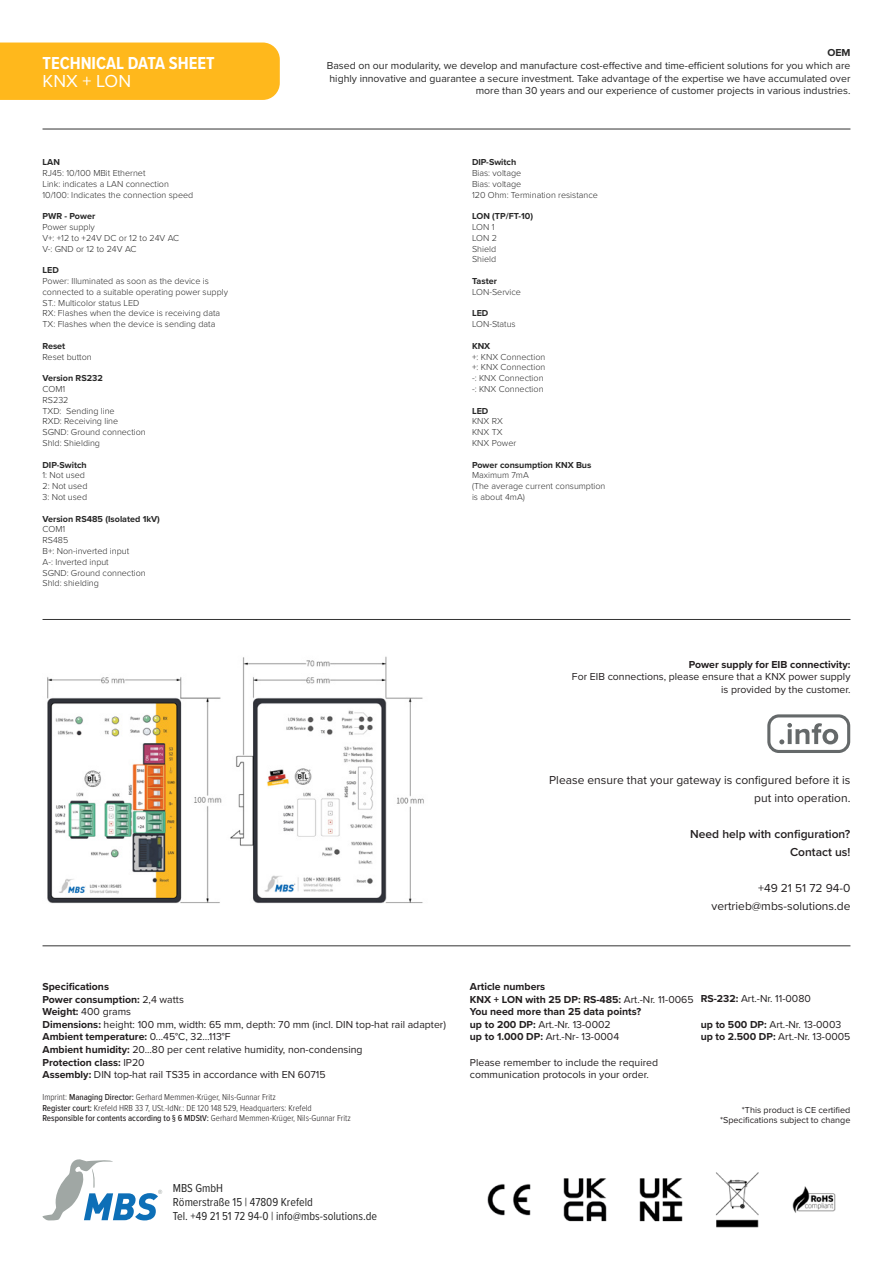
<style>
.page{position:relative;width:893px;height:1263px;background:#fff}
.page>*{position:absolute;margin:0;border:0;box-sizing:border-box;transform-origin:0 0}
.t1{font:700 18px "Proxima Nova Cond";color:#fff}
.t2{font:18px "Proxima Nova";color:#fff}
.t3{font:12px/18px "Proxima Nova";color:#231f20;text-align:right}
.t4{font:12px/14.4px "Proxima Nova Cond";color:#282828}
.t5{font:600 12px "Proxima Nova";color:#231f20}
.t6{font:10.5px/12.6px "Proxima Nova";color:#231f20;text-align:right}
.t7{font:10.5px/12.6px "Proxima Nova";color:#282828;text-align:right}
.t8{font:700 10.5px "Proxima Nova";color:#231f20}
.t9{font:700 10.5px "Proxima Nova";color:#282828}
.t10{font:300 9px/10.8px "Proxima Nova";color:#282828}
.t11{font:300 9px "Proxima Nova";color:#2c2c2c}
.t12{font:300 9px "Proxima Nova Cond";color:#231f20}
.t13{font:700 9px "Proxima Nova";color:#282828}
.t14{font:500 9px "Proxima Nova Cond";color:#231f20}
.t15{font:9px "Proxima Nova";color:#231f20}
.s1{font-weight:700}
.s2{font-weight:400}
.s3{font-weight:500}
.s4{font-weight:300}
</style>
<div class="page">
<img style="left:47px;top:656px;width:377px;height:248px">
<div style="left:0;top:43px;width:280px;height:57px;background:#ffb81c"></div>
<hr style="left:43px;top:129px;width:807px;height:1px;background:#333">
<hr style="left:43px;top:619px;width:807px;height:1px;background:#333">
<hr style="left:43px;top:945px;width:807px;height:1px;background:#333">
<svg style="left:779px;top:723px;width:59px;height:21px"></svg>
<div style="left:767px;top:714px;width:83px;height:39px;border:3px solid #65696a;border-radius:10px"></div>
<svg style="left:43px;top:1159px;width:119px;height:61px"></svg>
<img style="left:487px;top:1184px;width:44px;height:32px">
<img style="left:792px;top:1186px;width:44px;height:27px">
<img style="left:563px;top:1178px;width:44px;height:44px">
<img style="left:639px;top:1178px;width:44px;height:44px">
<img style="left:715px;top:1172px;width:44px;height:56px">
<p class="t1" style="left:43px;top:50px;width:173px">TECHNICAL DATA SHEET</p>
<p class="t2" style="left:43px;top:68px;width:90px">KNX + LON</p>
<p class="t13" style="left:43px;top:155px;width:19px">LAN</p>
<p class="t10" style="left:43px;top:167px;width:104px">RJ45: 10/100 MBit Ethernet</p>
<p class="t10" style="left:43px;top:178px;width:152px">Link: indicates a LAN connection<br>10/100: Indicates the connection speed</p>
<p class="t13" style="left:43px;top:209px;width:54px">PWR - Power</p>
<p class="t10" style="left:43px;top:221px;width:54px">Power supply</p>
<p class="t10" style="left:43px;top:232px;width:138px">V+: +12 to +24V DC or 12 to 24V AC</p>
<p class="t10" style="left:43px;top:243px;width:95px">V-: GND or 12 to 24V AC</p>
<p class="t13" style="left:43px;top:263px;width:18px">LED</p>
<p class="t10" style="left:43px;top:275px;width:168px">Power: Illuminated as soon as the device is</p>
<p class="t10" style="left:43px;top:286px;width:187px">connected to a suitable operating power supply</p>
<p class="t10" style="left:43px;top:297px;width:98px">ST.: Multicolor status LED</p>
<p class="t10" style="left:43px;top:308px;width:179px">RX: Flashes when the device is receiving data</p>
<p class="t10" style="left:43px;top:318px;width:174px">TX: Flashes when the device is sending data</p>
<p class="t13" style="left:43px;top:339px;width:24px">Reset</p>
<p class="t10" style="left:43px;top:351px;width:51px">Reset button</p>
<p class="t13" style="left:43px;top:371px;width:62px">Version RS232</p>
<p class="t10" style="left:43px;top:383px;width:24px">COM1</p>
<p class="t10" style="left:43px;top:394px;width:27px">RS232</p>
<p class="t10" style="left:43px;top:405px;width:74px">TXD: Sending line</p>
<p class="t10" style="left:43px;top:416px;width:105px">RXD: Receiving line<br>SGND: Ground connection<br>Shld: Shielding</p>
<p class="t13" style="left:43px;top:458px;width:46px">DIP-Switch</p>
<p class="t10" style="left:43px;top:470px;width:47px">1: Not used<br>2: Not used<br>3: Not used</p>
<p class="t13" style="left:43px;top:512px;width:119px">Version RS485 (Isolated 1kV)</p>
<p class="t10" style="left:43px;top:524px;width:24px">COM1</p>
<p class="t10" style="left:43px;top:534px;width:27px">RS485</p>
<p class="t10" style="left:43px;top:545px;width:88px">B+: Non-inverted input</p>
<p class="t10" style="left:43px;top:556px;width:68px">A-: Inverted input</p>
<p class="t10" style="left:43px;top:567px;width:105px">SGND: Ground connection</p>
<p class="t10" style="left:43px;top:578px;width:58px">Shld: shielding</p>
<p class="t9" style="left:827px;top:45px;width:25px">OEM</p>
<p class="t7" style="left:327px;top:59px;width:525px">Based on our modularity, we develop and manufacture cost-effective and time-efficient solutions for you which are highly innovative and guarantee a secure investment. Take advantage of the expertise we have accumulated over more than 30 years and our experience of customer projects in various industries.</p>
<p class="t13" style="left:472px;top:155px;width:46px">DIP-Switch</p>
<p class="t10" style="left:472px;top:167px;width:51px">Bias: voltage</p>
<p class="t10" style="left:472px;top:178px;width:51px">Bias: voltage</p>
<p class="t10" style="left:472px;top:189px;width:127px">120 Ohm: Termination resistance</p>
<p class="t13" style="left:472px;top:209px;width:63px">LON (TP/FT-10)</p>
<p class="t11" style="left:472px;top:220px;width:24px">LON 1</p>
<p class="t11" style="left:472px;top:231px;width:26px">LON 2</p>
<p class="t11" style="left:472px;top:242px;width:26px">Shield</p>
<p class="t11" style="left:472px;top:253px;width:26px">Shield</p>
<p class="t13" style="left:472px;top:274px;width:26px">Taster</p>
<p class="t11" style="left:472px;top:285px;width:51px">LON-Service</p>
<p class="t13" style="left:472px;top:307px;width:18px">LED</p>
<p class="t11" style="left:472px;top:317px;width:45px">LON-Status</p>
<p class="t13" style="left:472px;top:339px;width:20px">KNX</p>
<p class="t11" style="left:472px;top:350px;width:75px">+: KNX Connection</p>
<p class="t11" style="left:472px;top:361px;width:75px">+: KNX Connection</p>
<p class="t11" style="left:472px;top:371px;width:73px">-: KNX Connection</p>
<p class="t11" style="left:472px;top:382px;width:73px">-: KNX Connection</p>
<p class="t13" style="left:472px;top:404px;width:18px">LED</p>
<p class="t11" style="left:472px;top:415px;width:32px">KNX RX</p>
<p class="t11" style="left:472px;top:425px;width:32px">KNX TX</p>
<p class="t11" style="left:472px;top:436px;width:46px">KNX Power</p>
<p class="t13" style="left:472px;top:458px;width:121px">Power consumption KNX Bus</p>
<p class="t11" style="left:472px;top:469px;width:58px">Maximum 7mA</p>
<p class="t11" style="left:472px;top:479px;width:135px">(The average current consumption</p>
<p class="t11" style="left:472px;top:490px;width:54px">is about 4mA)</p>
<p class="t6" style="left:572px;top:657px;width:280px"><span class="s1">Power supply for EIB connectivity:<br></span>For EIB connections, please ensure that a KNX power supply</p>
<p class="t6" style="left:721px;top:683px;width:131px">is provided by the customer.</p>
<p class="t3" style="left:549px;top:770px;width:303px">Please ensure that your gateway is configured before it is put into operation.</p>
<p class="t5" style="left:690px;top:825px;width:162px">Need help with configuration?</p>
<p class="t5" style="left:790px;top:843px;width:62px">Contact us!</p>
<p class="t3" style="left:758px;top:878px;width:94px">+49 21 51 72 94-0</p>
<p class="t3" style="left:711px;top:896px;width:140px">vertrieb@mbs-solutions.de</p>
<p class="t8" style="left:43px;top:978px;width:68px">Specifications</p>
<p class="t8" style="left:43px;top:991px;width:143px">Power consumption: <span class="s2">2,4 watts</span></p>
<p class="t6" style="left:43px;top:1005px;width:90px"><span class="s1">Weight:</span> 400 grams</p>
<p class="t6" style="left:43px;top:1017px;width:405px"><span class="s1">Dimensions:</span> height: 100 mm, width: 65 mm, depth: 70 mm (incl. DIN top-hat rail adapter)</p>
<p class="t8" style="left:43px;top:1029px;width:190px">Ambient temperature: <span class="s2">0...45°C, 32…113°F</span></p>
<p class="t6" style="left:43px;top:1043px;width:322px"><span class="s1">Ambient humidity:</span> 20...80 per cent relative humidity, non-condensing</p>
<p class="t8" style="left:43px;top:1054px;width:104px">Protection class: <span class="s2">IP20</span></p>
<p class="t6" style="left:43px;top:1068px;width:285px"><span class="s1">Assembly:</span> DIN top-hat rail TS35 in accordance with EN 60715</p>
<p class="t12" style="left:43px;top:1090px;width:235px">Imprint: <span class="s3">Managing Director:</span> Gerhard Memmen-Krüger, Nils-Gunnar Fritz</p>
<p class="t12" style="left:43px;top:1101px;width:271px"><span class="s3">Register court:</span> Krefeld HRB 33 7, USt.-IdNr.: DE 120 148 529, Headquarters: Krefeld</p>
<p class="t14" style="left:43px;top:1112px;width:310px">Responsible for contents according to § 6 MDStV: <span class="s4">Gerhard Memmen-Krüger, Nils-Gunnar Fritz</span></p>
<p class="t4" style="left:173px;top:1180px;width:206px">MBS GmbH<br>Römerstraße 15 | 47809 Krefeld<br>Tel. +49 21 51 72 94-0 | info@mbs-solutions.de</p>
<p class="t8" style="left:470px;top:978px;width:77px">Article numbers</p>
<p class="t8" style="left:470px;top:991px;width:225px">KNX + LON with 25 DP: RS-485: <span class="s2">Art.-Nr. 11-0065</span></p>
<p class="t8" style="left:470px;top:1004px;width:173px">You need more than 25 data points?</p>
<p class="t6" style="left:470px;top:1017px;width:142px"><span class="s1">up to 200 DP:</span> Art.-Nr. 13-0002</p>
<p class="t6" style="left:470px;top:1030px;width:151px"><span class="s1">up to 1.000 DP:</span> Art.-Nr- 13-0004</p>
<p class="t6" style="left:470px;top:1055px;width:190px">Please remember to include the required</p>
<p class="t6" style="left:470px;top:1068px;width:180px">communication protocols in your order.</p>
<p class="t6" style="left:701px;top:992px;width:112px"><span class="s1">RS-232:</span> Art.-Nr. 11-0080</p>
<p class="t6" style="left:701px;top:1017px;width:142px"><span class="s1">up to 500 DP:</span> Art.-Nr. 13-0003</p>
<p class="t6" style="left:701px;top:1030px;width:151px"><span class="s1">up to 2.500 DP:</span> Art.-Nr. 13-0005</p>
<p class="t15" style="left:742px;top:1103px;width:110px">*This product is CE certified</p>
<p class="t15" style="left:720px;top:1113px;width:132px">*Specifications subject to change</p>
</div>
